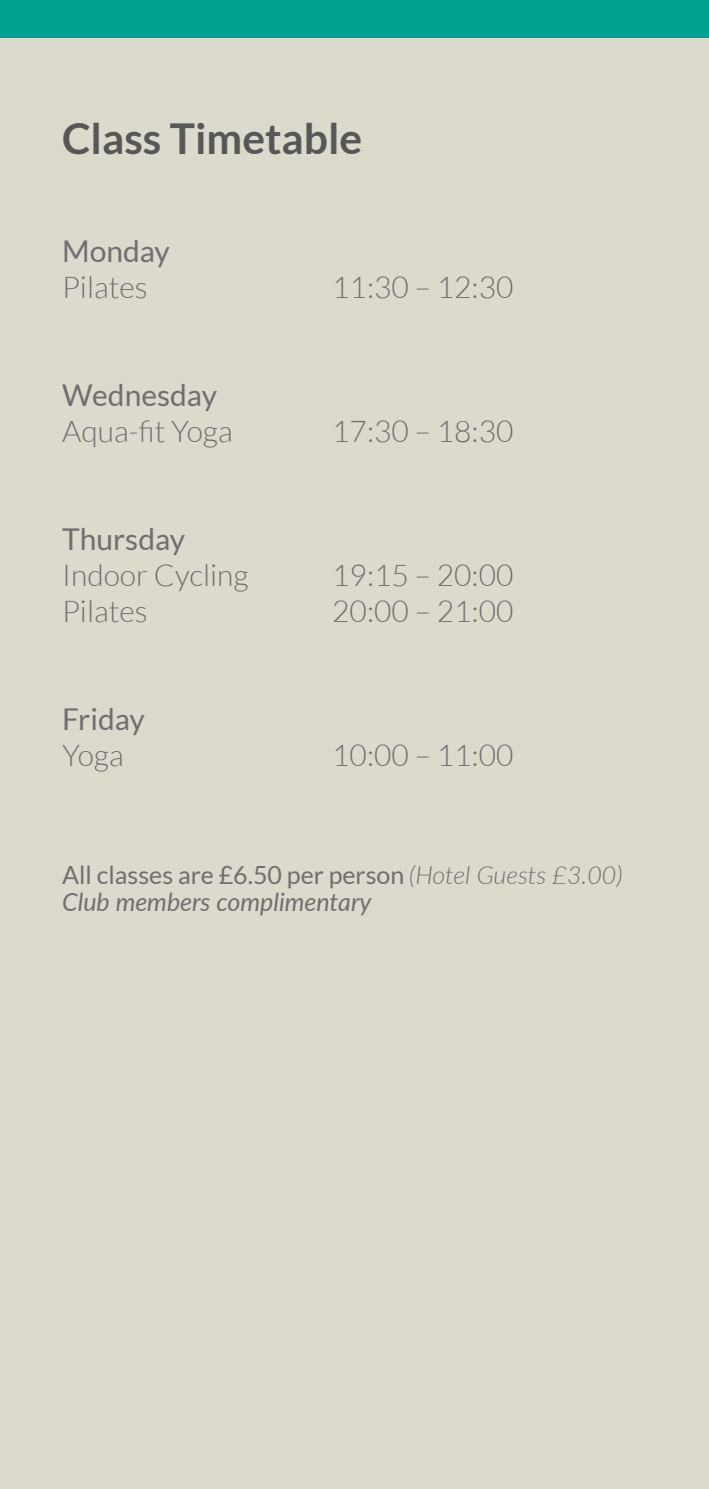
<style>
.page{position:relative;width:709px;height:1489px;background:#fff}
.page>*{position:absolute;margin:0;border:0;box-sizing:border-box;transform-origin:0 0}
.t1{font:700 42.5px "Lato";color:#575756}
.t2{font:300 30px "Lato";color:#706f6f}
.t3{font:30px "Lato";color:#706f6f}
.t4{font:25px/27.5px "Lato";color:#706f6f}
.s1{font-weight:300;font-style:italic}
.s2{font-style:italic}
</style>
<div class="page">
<div style="left:0;top:0;width:709px;height:1488px;background:#d8d6c6"></div>
<div style="left:0;top:0;width:709px;height:38px;background:#02a293"></div>
<h1 class="t1" style="left:62px;top:114px;width:301px">Class Timetable</h1>
<p class="t3" style="left:62px;top:234px;width:109px">Monday</p>
<p class="t2" style="left:62px;top:271px;width:87px">Pilates</p>
<p class="t2" style="left:332px;top:271px;width:183px">11:30 – 12:30</p>
<p class="t3" style="left:62px;top:378px;width:156px">Wednesday</p>
<p class="t2" style="left:62px;top:415px;width:172px">Aqua-fit Yoga</p>
<p class="t2" style="left:332px;top:415px;width:183px">17:30 – 18:30</p>
<p class="t3" style="left:62px;top:522px;width:125px">Thursday</p>
<p class="t2" style="left:62px;top:559px;width:188px">Indoor Cycling</p>
<p class="t2" style="left:332px;top:559px;width:183px">19:15 – 20:00</p>
<p class="t2" style="left:62px;top:595px;width:87px">Pilates</p>
<p class="t2" style="left:332px;top:595px;width:183px">20:00 – 21:00</p>
<p class="t3" style="left:62px;top:702px;width:84px">Friday</p>
<p class="t2" style="left:62px;top:739px;width:63px">Yoga</p>
<p class="t2" style="left:332px;top:739px;width:183px">10:00 – 11:00</p>
<p class="t4" style="left:62px;top:860px;width:562px">All classes are £6.50 per person <span class="s1">(Hotel Guests £3.00)<br></span><span class="s2">Club members complimentary</span></p>
</div>
